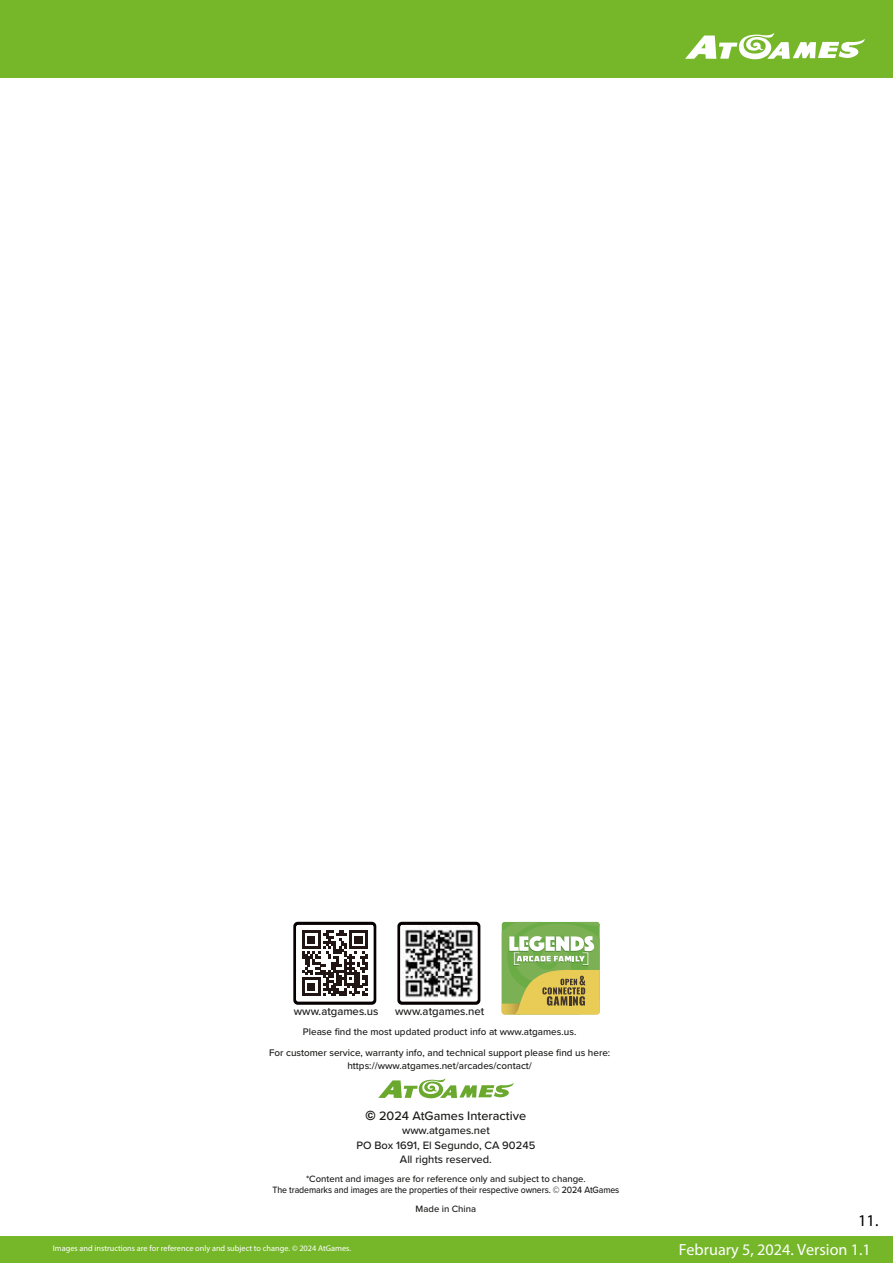
<style>
.page{position:relative;width:893px;height:1263px;background:#fff}
.page>*{position:absolute;margin:0;border:0;box-sizing:border-box;transform-origin:0 0}
.t1{font:16.5px "Myriad Pro";color:#000}
.t2{font:16.2px "Myriad Pro";color:#fff}
.t3{font:500 12.75px "Proxima Nova";color:#1b1c1a}
.t4{font:500 11.25px "Proxima Nova";color:#1b1c1a}
.t5{font:500 11.1px/14.2px "Proxima Nova";color:#1b1c1a;text-align:center}
.t6{font:500 9.9px/21.1px "Proxima Nova";color:#1b1c1a;text-align:center}
.t7{font:500 9.6px/11.1px "Proxima Nova";letter-spacing:-.01em;color:#1b1c1a;text-align:center}
.t8{font:8.25px "Myriad Pro";color:#fff}
.s1{font-family:"Arial";font-weight:900}
</style>
<div class="page">
<div style="left:0;top:1236px;width:893px;height:27px;background:#76b72a"></div>
<div style="left:0;top:0;width:893px;height:78px;background:#76b72a"></div>
<svg style="left:685px;top:33px;width:180px;height:26px"></svg>
<svg style="left:378px;top:1078px;width:136px;height:20px"></svg>
<div style="left:397px;top:922px;width:83px;height:83px;background:linear-gradient(to right,#0e0809,#130e0e);border-radius:4px"></div>
<svg style="left:400px;top:925px;width:78px;height:76px"></svg>
<img style="left:401px;top:925px;width:76px;height:76px">
<svg style="left:501px;top:922px;width:99px;height:93px;background:#a8ba66"></svg>
<div style="left:293px;top:922px;width:83px;height:83px;background:linear-gradient(to right,#0e0809,#120d0d);border-radius:4px"></div>
<svg style="left:296px;top:925px;width:78px;height:76px"></svg>
<div style="left:297px;top:926px;width:76px;height:75px;background:#fff"></div>
<svg style="left:302px;top:930px;width:66px;height:66px"></svg>
<p class="t4" style="left:294px;top:1003px;width:86px">www.atgames.us</p>
<p class="t4" style="left:395px;top:1003px;width:91px">www.atgames.net</p>
<p class="t6" style="left:269px;top:1021px;width:343px">Please find the most updated product info at www.atgames.us.<br>For customer service, warranty info, and technical support please find us here:</p>
<p class="t6" style="left:347px;top:1055px;width:186px">https://www.atgames.net/arcades/contact/</p>
<p class="t3" style="left:366px;top:1106px;width:162px"><span class="s1">©</span> 2024 AtGames Interactive</p>
<p class="t5" style="left:357px;top:1123px;width:180px">www.atgames.net<br>PO Box 1691, El Segundo, CA 90245<br>All rights reserved.</p>
<p class="t7" style="left:272px;top:1173px;width:348px">*Content and images are for reference only and subject to change.<br>The trademarks and images are the properties of their respective owners. © 2024 AtGames</p>
<p class="t7" style="left:416px;top:1203px;width:62px">Made in China</p>
<p class="t8" style="left:53px;top:1243px;width:300px">Images and instructions are for reference only and subject to change. © 2024 AtGames.</p>
<h1 class="t1" style="left:858px;top:1210px;width:22px">11.</h1>
<h2 class="t2" style="left:679px;top:1239px;width:194px">February 5, 2024. Version 1.1</h2>
</div>
